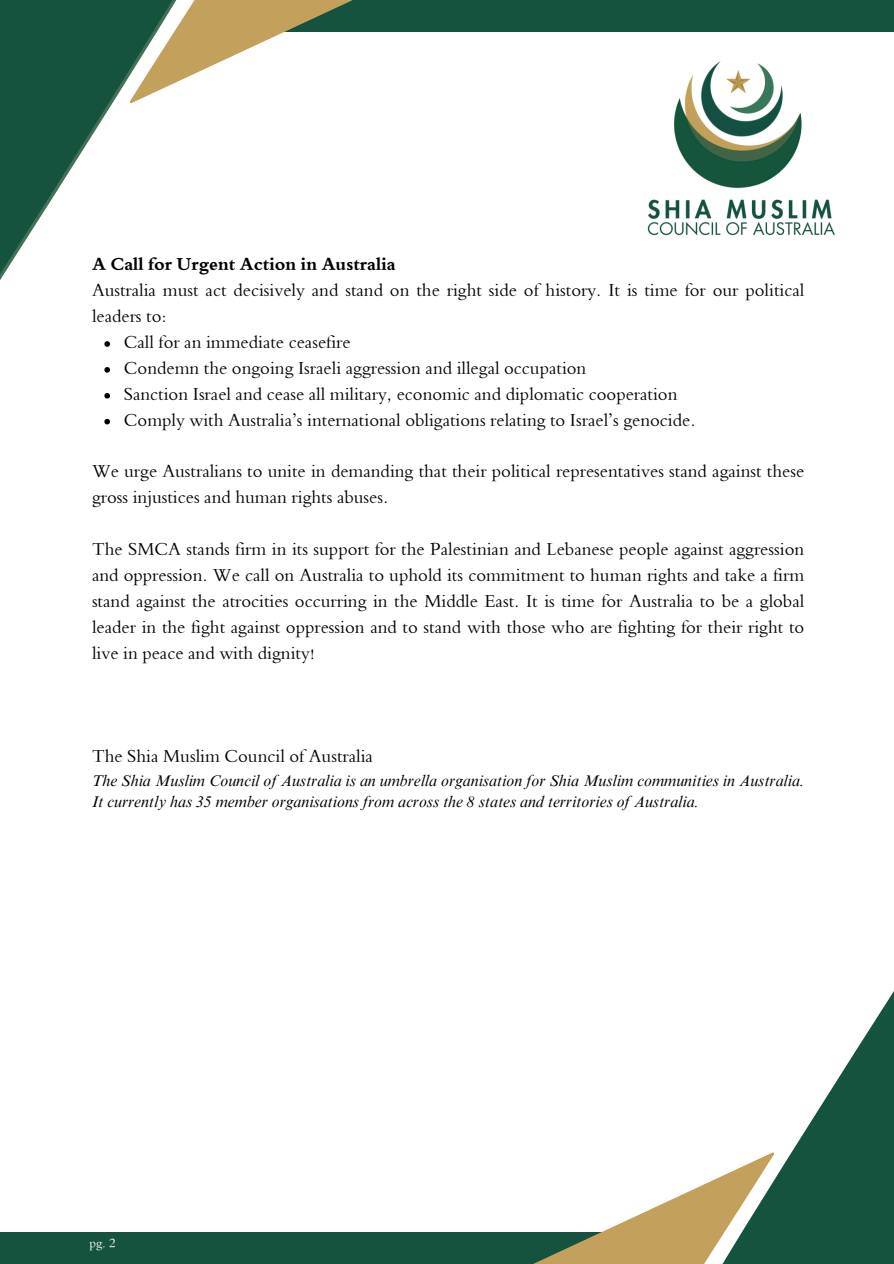
<style>
.page{position:relative;width:894px;height:1264px;background:#fff}
.page>*{position:absolute;margin:0;border:0;box-sizing:border-box;transform-origin:0 0}
.t1{font:18.75px/25.8px "Traditional Arabic";color:#000}
.t2{font:italic 15.75px/21.3px "Times NRMT Pro";color:#000}
.t3{font:13.35px "Traditional Arabic";color:#fff}
.s1{font-weight:700}
</style>
<div class="page">
<div style="left:0;top:1231px;width:680px;height:32px;background:#15533e"></div>
<svg style="left:792px;top:992px;width:101px;height:271px;fill:#15533e"></svg>
<svg style="left:514px;top:1151px;width:334px;height:112px"></svg>
<div style="left:223px;top:0;width:670px;height:32px;background:#15533e"></div>
<svg style="left:0;top:0;width:112px;height:280px;fill:#15533e"></svg>
<svg style="left:55px;top:0;width:298px;height:104px"></svg>
<img style="left:647px;top:61px;width:188px;height:175px">
<svg style="left:104px;top:341px;width:6px;height:6px"></svg>
<svg style="left:104px;top:367px;width:6px;height:6px"></svg>
<svg style="left:104px;top:393px;width:6px;height:5px"></svg>
<svg style="left:104px;top:419px;width:6px;height:5px"></svg>
<p class="t1" style="left:92px;top:254px;width:713px"><span class="s1">A Call for Urgent Action in Australia<br></span>Australia must act decisively and stand on the right side of history. It is time for our political leaders to:</p>
<p class="t1" style="left:124px;top:331px;width:228px">Call for an immediate ceasefire</p>
<h1 class="t1" style="left:124px;top:357px;width:464px">Condemn the ongoing Israeli aggression and illegal occupation</h1>
<p class="t1" style="left:124px;top:383px;width:555px">Sanction Israel and cease all military, economic and diplomatic cooperation</p>
<p class="t1" style="left:124px;top:409px;width:573px">Comply with Australia’s international obligations relating to Israel’s genocide.</p>
<p class="t1" style="left:92px;top:461px;width:713px">We urge Australians to unite in demanding that their political representatives stand against these gross injustices and human rights abuses.</p>
<p class="t1" style="left:92px;top:538px;width:713px;text-align:justify">The SMCA stands firm in its support for the Palestinian and Lebanese people against aggression and oppression. We call on Australia to uphold its commitment to human rights and take a firm stand against the atrocities occurring in the Middle East. It is time for Australia to be a global leader in the fight against oppression and to stand with those who are fighting for their right to live in peace and with dignity!</p>
<h1 class="t1" style="left:92px;top:745px;width:282px">The Shia Muslim Council of Australia</h1>
<h1 class="t2" style="left:92px;top:771px;width:713px">The Shia Muslim Council of Australia is an umbrella organisation for Shia Muslim communities in Australia.<br>It currently has 35 member organisations from across the 8 states and territories of Australia.</h1>
<h1 class="t3" style="left:89px;top:1234px;width:28px">pg. 2</h1>
</div>
